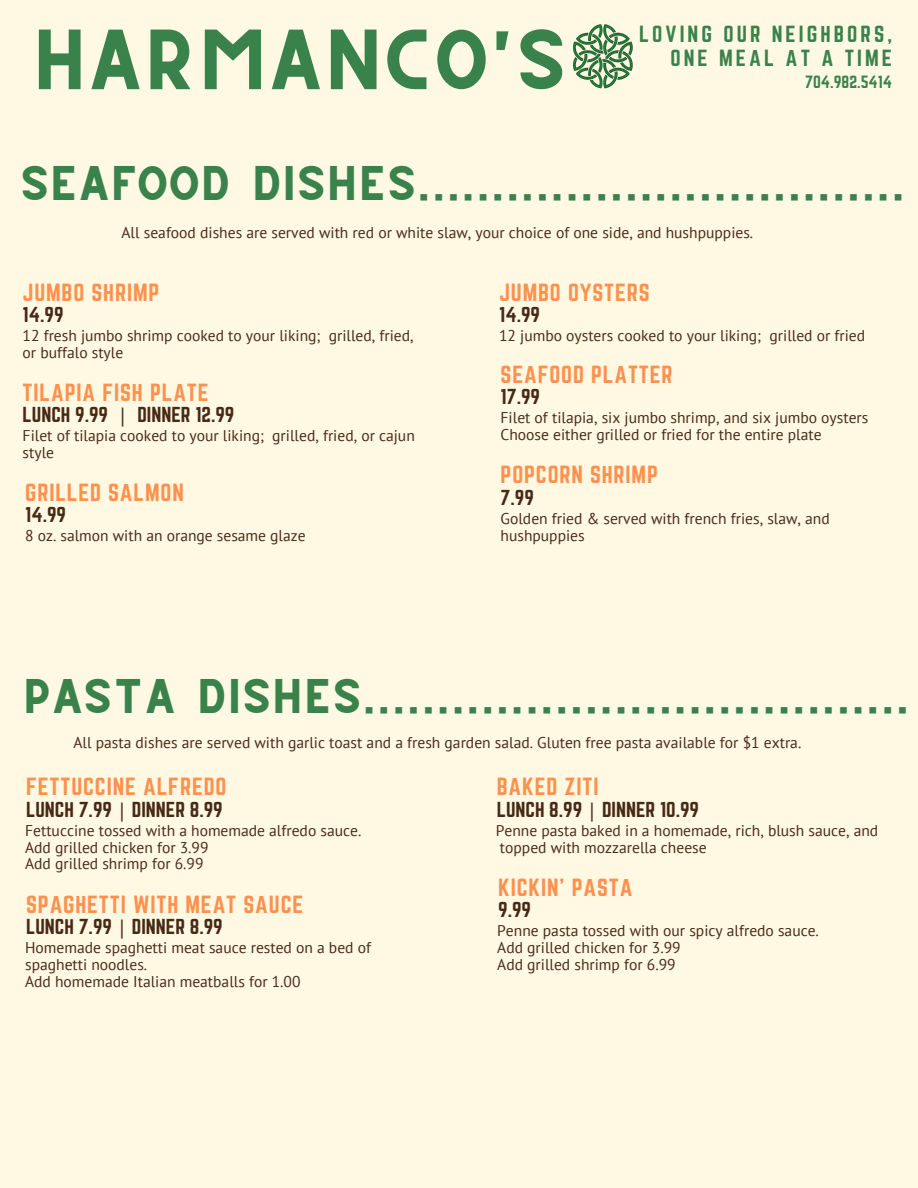
<style>
.page{position:relative;width:918px;height:1188px;background:#fff8e3}
.page>*{position:absolute;margin:0;border:0;box-sizing:border-box;transform-origin:0 0}
.t1{font:60px "CS Gordon";color:#3a824c}
.t2{font:34.25px "CS Gordon";color:#3a824c}
.t3{font:21.8px "Norwester";letter-spacing:.04em;color:#ff914d}
.t4{font:20.5px/23.6px "Norwester";letter-spacing:.15em;color:#3a824c;text-align:right}
.t5{font:19px "Norwester";color:#472a16}
.t6{font:15.55px/16.9px "PT Sans";color:#472a16}
.t7{font:15.55px "Norwester";color:#3a824c}
.s1{font-family:"Noto Sans"}
</style>
<div class="page">
<img style="left:573px;top:24px;width:60px;height:65px">
<h1 class="t1" style="left:32px;top:33px;width:537px">HARMANCO'S</h1>
<h3 class="t4" style="left:639px;top:23px;width:255px">LOVING OUR NEIGHBORS,<br>ONE MEAL AT A TIME</h3>
<p class="t7" style="left:805px;top:75px;width:89px">704.982.5414</p>
<h2 class="t2" style="left:20px;top:168px;width:887px">SEAFOOD DISHES.................................</h2>
<p class="t6" style="left:122px;top:224px;width:633px">All seafood dishes are served with red or white slaw, your choice of one side, and hushpuppies.</p>
<h3 class="t3" style="left:23px;top:282px;width:138px">JUMBO SHRIMP</h3>
<p class="t5" style="left:23px;top:305px;width:42px">14.99</p>
<p class="t6" style="left:23px;top:327px;width:393px">12 fresh jumbo shrimp cooked to your liking; grilled, fried, or buffalo style</p>
<h3 class="t3" style="left:23px;top:381px;width:188px">TILAPIA FISH PLATE</h3>
<p class="t5" style="left:23px;top:405px;width:213px">LUNCH 9.99 <span class="s1">|</span> DINNER 12.99</p>
<p class="t6" style="left:23px;top:427px;width:394px">Filet of tilapia cooked to your liking; grilled, fried, or cajun style</p>
<h3 class="t3" style="left:25px;top:482px;width:160px">GRILLED SALMON</h3>
<p class="t5" style="left:25px;top:506px;width:42px">14.99</p>
<p class="t6" style="left:25px;top:527px;width:282px">8 oz. salmon with an orange sesame glaze</p>
<h3 class="t3" style="left:499px;top:282px;width:152px">JUMBO OYSTERS</h3>
<p class="t5" style="left:499px;top:305px;width:42px">14.99</p>
<p class="t6" style="left:499px;top:327px;width:368px">12 jumbo oysters cooked to your liking; grilled or fried</p>
<h3 class="t3" style="left:501px;top:364px;width:174px">SEAFOOD PLATTER</h3>
<p class="t5" style="left:501px;top:387px;width:41px">17.99</p>
<p class="t6" style="left:501px;top:409px;width:369px">Filet of tilapia, six jumbo shrimp, and six jumbo oysters<br>Choose either grilled or fried for the entire plate</p>
<h3 class="t3" style="left:501px;top:464px;width:159px">POPCORN SHRIMP</h3>
<p class="t5" style="left:501px;top:488px;width:35px">7.99</p>
<p class="t6" style="left:501px;top:510px;width:331px">Golden fried &amp; served with french fries, slaw, and hushpuppies</p>
<h2 class="t2" style="left:23px;top:681px;width:889px">PASTA DISHES.....................................</h2>
<p class="t6" style="left:73px;top:734px;width:729px">All pasta dishes are served with garlic toast and a fresh garden salad. Gluten free pasta available for $1 extra.</p>
<h3 class="t3" style="left:26px;top:776px;width:202px">FETTUCCINE ALFREDO</h3>
<p class="t5" style="left:26px;top:800px;width:198px">LUNCH 7.99 <span class="s1">|</span> DINNER 8.99</p>
<p class="t6" style="left:25px;top:821px;width:338px">Fettuccine tossed with a homemade alfredo sauce.<br>Add grilled chicken for 3.99<br>Add grilled shrimp for 6.99</p>
<h3 class="t3" style="left:26px;top:894px;width:279px">SPAGHETTI WITH MEAT SAUCE</h3>
<p class="t5" style="left:26px;top:917px;width:198px">LUNCH 7.99 <span class="s1">|</span> DINNER 8.99</p>
<p class="t6" style="left:25px;top:939px;width:347px">Homemade spaghetti meat sauce rested on a bed of spaghetti noodles.<br>Add homemade Italian meatballs for 1.00</p>
<h3 class="t3" style="left:497px;top:776px;width:103px">BAKED ZITI</h3>
<p class="t5" style="left:497px;top:800px;width:204px">LUNCH 8.99 <span class="s1">|</span> DINNER 10.99</p>
<p class="t6" style="left:496px;top:821px;width:384px">Penne pasta baked in a homemade, rich, blush sauce, and topped with mozzarella cheese</p>
<h3 class="t3" style="left:498px;top:877px;width:136px">KICKIN' PASTA</h3>
<p class="t5" style="left:498px;top:901px;width:34px">9.99</p>
<p class="t6" style="left:497px;top:922px;width:323px">Penne pasta tossed with our spicy alfredo sauce.<br>Add grilled chicken for 3.99<br>Add grilled shrimp for 6.99</p>
</div>
